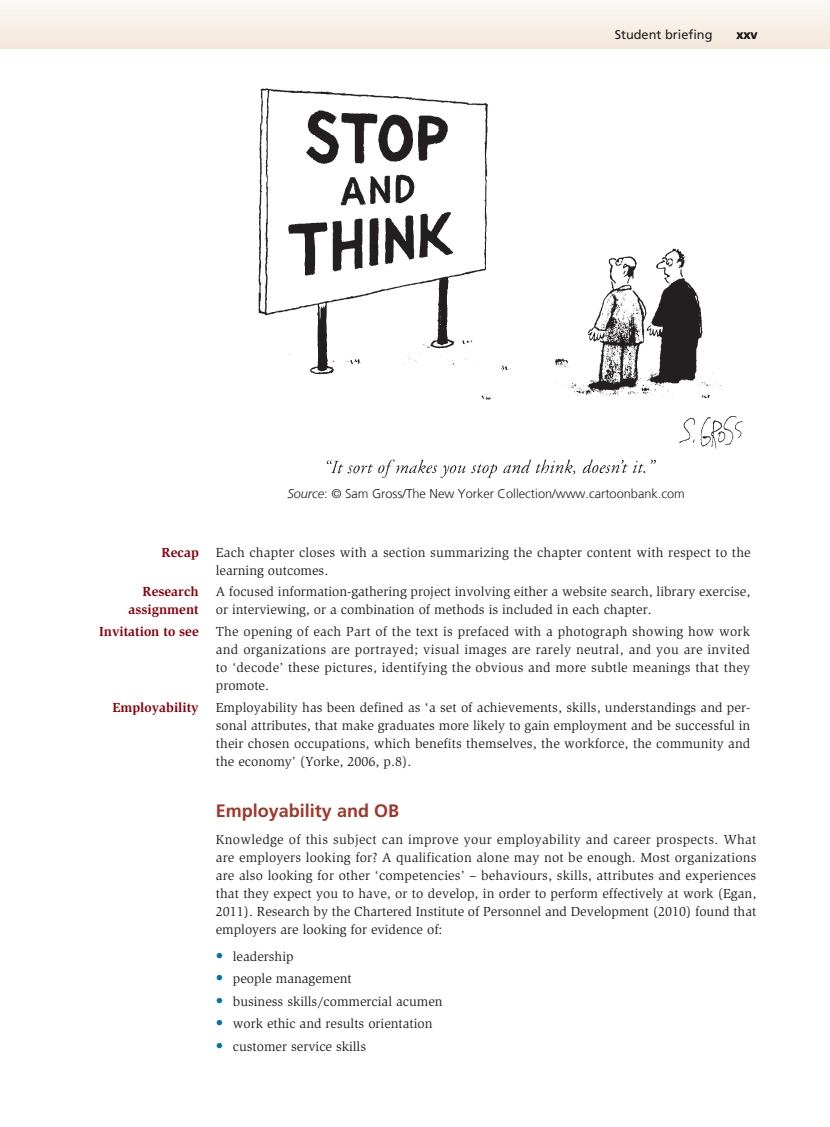
<style>
.page{position:relative;width:830px;height:1127px;background:#fff}
.page>*{position:absolute;margin:0;border:0;box-sizing:border-box;transform-origin:0 0}
.t1{font:700 18px "Frutiger LT Com";color:#9f382a}
.t2{font:13.5px/18px "Slimbach Std";color:#231f20;text-align:justify}
.t3{font:700 13.5px/18px "Slimbach Std";color:#8b010b;text-align:right}
.t4{font:300 12.75px "Frutiger LT Com";color:#231f20}
.t5{font:12.75px "Frutiger LT Com";color:#231f20}
.t6{font:700 12.75px "Frutiger LT Com";color:#231f20}
.s1{font-style:italic}
.s2{font-size:15px;color:#0076a3}
</style>
<div class="page">
<div style="left:0;top:0;width:829px;height:49px;background:linear-gradient(to bottom,#fbf9f6,#f3e7d9)"></div>
<img style="left:258px;top:88px;width:486px;height:390px">
<p class="t5" style="left:614px;top:27px;width:99px">Student briefing</p>
<p class="t6" style="left:736px;top:27px;width:23px">xxv</p>
<p class="t4" style="left:287px;top:486px;width:399px"><span class="s1">Source</span>: © Sam Gross/The New Yorker Collection/www.cartoonbank.com</p>
<p class="t3" style="left:161px;top:543px;width:39px">Recap</p>
<p class="t2" style="left:216px;top:543px;width:536px">Each chapter closes with a section summarizing the chapter content with respect to the learning outcomes.</p>
<p class="t3" style="left:128px;top:583px;width:72px">Research assignment</p>
<p class="t2" style="left:216px;top:583px;width:536px">A focused information-gathering project involving either a website search, library exercise, or interviewing, or a combination of methods is included in each chapter.</p>
<p class="t3" style="left:99px;top:622px;width:101px">Invitation to see</p>
<p class="t2" style="left:216px;top:622px;width:535px">The opening of each Part of the text is prefaced with a photograph showing how work and organizations are portrayed; visual images are rarely neutral, and you are invited to ‘decode’ these pictures, identifying the obvious and more subtle meanings that they promote.</p>
<p class="t3" style="left:112px;top:698px;width:88px">Employability</p>
<p class="t2" style="left:216px;top:698px;width:536px">Employability has been defined as ‘a set of achievements, skills, understandings and per&shy;sonal attributes, that make graduates more likely to gain employment and be successful in their chosen occupations, which benefits themselves, the workforce, the community and the economy’ (Yorke, 2006, p.8).</p>
<h1 class="t1" style="left:216px;top:799px;width:185px">Employability and OB</h1>
<p class="t2" style="left:216px;top:830px;width:542px">Knowledge of this subject can improve your employability and career prospects. What are employers looking for? A qualification alone may not be enough. Most organizations are also looking for other ‘competencies’ – behaviours, skills, attributes and experiences that they expect you to have, or to develop, in order to perform effectively at work (Egan, 2011). Research by the Chartered Institute of Personnel and Development (2010) found that employers are looking for evidence of:</p>
<p class="t2" style="left:216px;top:947px;width:79px"><span class="s2">•</span> leadership</p>
<p class="t2" style="left:216px;top:970px;width:137px"><span class="s2">•</span> people management</p>
<p class="t2" style="left:216px;top:992px;width:228px"><span class="s2">•</span> business skills/commercial acumen</p>
<p class="t2" style="left:216px;top:1015px;width:218px"><span class="s2">•</span> work ethic and results orientation</p>
<p class="t2" style="left:216px;top:1037px;width:152px"><span class="s2">•</span> customer service skills</p>
</div>
